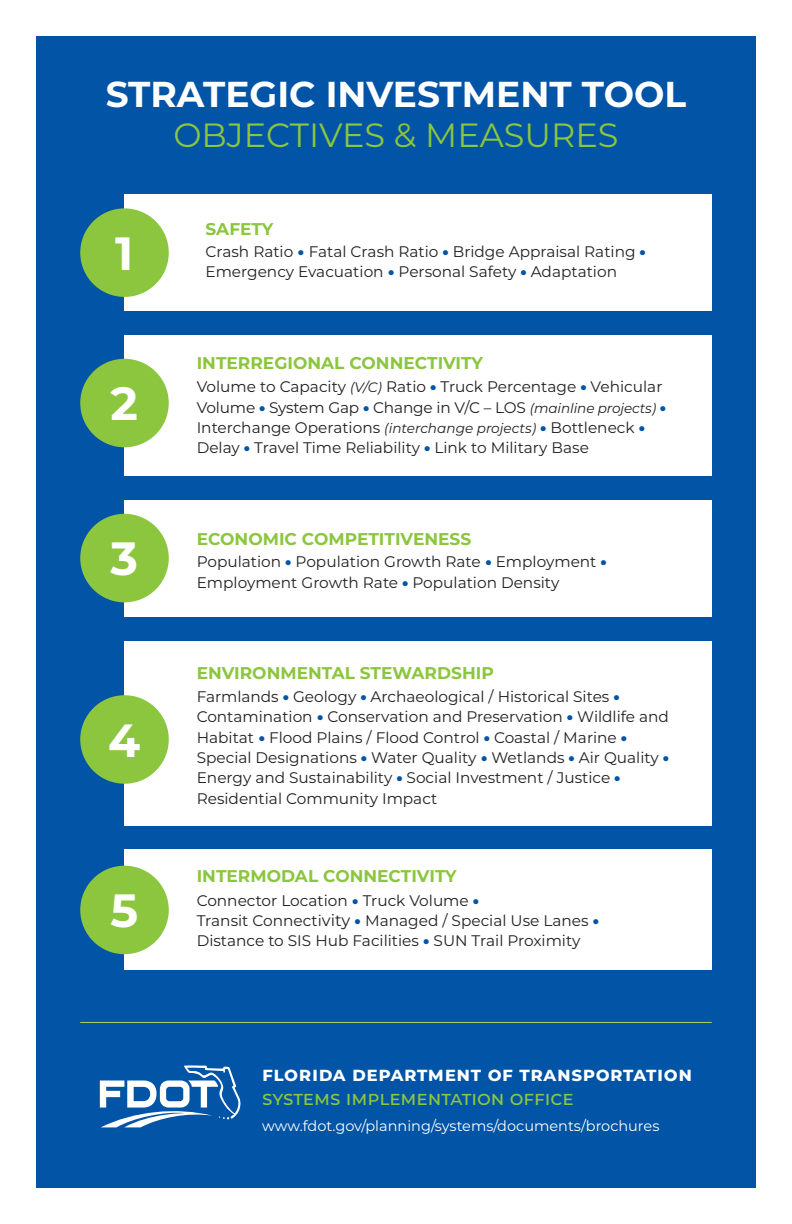
<style>
.page{position:relative;width:792px;height:1224px;background:#fff}
.page>*{position:absolute;margin:0;border:0;box-sizing:border-box;transform-origin:0 0}
.t1{font:700 46.6px "Montserrat";color:#fff}
.t2{font:700 36px "Montserrat";color:#fff}
.t3{font:33.6px "Montserrat";color:#8bc63e}
.t4{font:700 19.6px/23.8px "Montserrat";letter-spacing:.03em;color:#fff}
.t5{font:700 17px "Montserrat";color:#8bc63e}
.t6{font:15.4px/20.4px "Montserrat";color:#231f20}
.t7{font:14.4px "Montserrat";color:#fff}
.s1{font-weight:900;color:#0154a6}
.s2{font-style:italic;font-size:13.6px}
.s3{font-size:16.2px}
.s4{font-weight:500;color:#8bc63e}
</style>
<div class="page">
<div style="left:36px;top:36px;width:720px;height:1152px;background:#0154a6"></div>
<div style="left:125px;top:194px;width:587px;height:117px;background:#fff"></div>
<div style="left:125px;top:335px;width:587px;height:140px;background:#fff"></div>
<div style="left:125px;top:500px;width:587px;height:116px;background:#fff"></div>
<div style="left:125px;top:641px;width:587px;height:184px;background:#fff"></div>
<div style="left:125px;top:850px;width:587px;height:120px;background:#fff"></div>
<div style="left:80px;top:208px;width:89px;height:89px;background:#8bc63e;border-radius:50%"></div>
<div style="left:80px;top:359px;width:89px;height:88px;background:#8bc63e;border-radius:50%"></div>
<div style="left:80px;top:514px;width:89px;height:88px;background:#8bc63e;border-radius:50%"></div>
<div style="left:80px;top:695px;width:89px;height:89px;background:#8bc63e;border-radius:50%"></div>
<div style="left:80px;top:866px;width:89px;height:88px;background:#8bc63e;border-radius:50%"></div>
<svg style="left:100px;top:1065px;width:140px;height:62px"></svg>
<hr style="left:80px;top:1022px;width:632px;height:1px;background:#a2cf62">
<p class="t2" style="left:106px;top:68px;width:582px">STRATEGIC INVESTMENT TOOL</p>
<p class="t3" style="left:173px;top:112px;width:447px">OBJECTIVES &amp; MEASURES</p>
<p class="t1" style="left:115px;top:220px;width:20px">1</p>
<p class="t1" style="left:110px;top:370px;width:29px">2</p>
<p class="t1" style="left:110px;top:525px;width:29px">3</p>
<p class="t1" style="left:108px;top:707px;width:34px">4</p>
<p class="t1" style="left:110px;top:877px;width:29px">5</p>
<p class="t5" style="left:205px;top:217px;width:70px">SAFETY</p>
<p class="t6" style="left:205px;top:241px;width:442px">Crash Ratio <span class="s1">•</span> Fatal Crash Ratio <span class="s1">•</span> Bridge Appraisal Rating <span class="s1">•<br></span>Emergency Evacuation <span class="s1">•</span> Personal Safety <span class="s1">•</span> Adaptation</p>
<p class="t5" style="left:197px;top:351px;width:288px">INTERREGIONAL CONNECTIVITY</p>
<p class="t6" style="left:197px;top:376px;width:471px">Volume to Capacity <span class="s2">(V/C)</span> Ratio <span class="s1">•</span> Truck Percentage <span class="s1">•</span> Vehicular Volume <span class="s1">•</span> System Gap <span class="s1">•</span> Change in V/C – LOS <span class="s2">(mainline projects)</span> <span class="s1">• </span>Interchange Operations <span class="s2">(interchange projects)</span> <span class="s1">•</span> Bottleneck <span class="s1">• </span>Delay <span class="s1">•</span> Travel Time Reliability <span class="s1">•</span> Link to Military Base</p>
<p class="t5" style="left:197px;top:527px;width:276px">ECONOMIC COMPETITIVENESS</p>
<p class="t6" style="left:197px;top:551px;width:412px">Population <span class="s1">•</span> Population Growth Rate <span class="s1">•</span> Employment <span class="s1">•<br></span>Employment Growth Rate <span class="s1">•</span> Population Density</p>
<p class="t5" style="left:197px;top:660px;width:299px">ENVIRONMENTAL STEWARDSHIP</p>
<p class="t6" style="left:197px;top:686px;width:474px">Farmlands <span class="s1">•</span> Geology <span class="s1">•</span> Archaeological / Historical Sites <span class="s1">• </span>Contamination <span class="s1">•</span> Conservation and Preservation <span class="s1">•</span> Wildlife and Habitat <span class="s1">•</span> Flood Plains / Flood Control <span class="s1">•</span> Coastal / Marine <span class="s1">• </span>Special Designations <span class="s1">•</span> Water Quality <span class="s1">•</span> Wetlands <span class="s1">•</span> Air Quality <span class="s1">• </span>Energy and Sustainability <span class="s1">•</span> Social Investment / Justice <span class="s1">• </span>Residential Community Impact</p>
<p class="t5" style="left:197px;top:864px;width:262px">INTERMODAL CONNECTIVITY</p>
<p class="t6" style="left:197px;top:889px;width:404px">Connector Location <span class="s1">•</span> Truck Volume <span class="s1">•<br></span>Transit Connecti<span class="s3">vity</span> <span class="s1">•</span> Managed / Special Use Lanes <span class="s1">•<br></span>Distance to SIS Hub Facilities <span class="s1">•</span> SUN Trail Proximity</p>
<p class="t4" style="left:262px;top:1061px;width:431px">florida department of transportation <span class="s4">systems implementation office</span></p>
<p class="t7" style="left:262px;top:1116px;width:399px">www.fdot.gov/planning/systems/documents/brochures</p>
</div>
